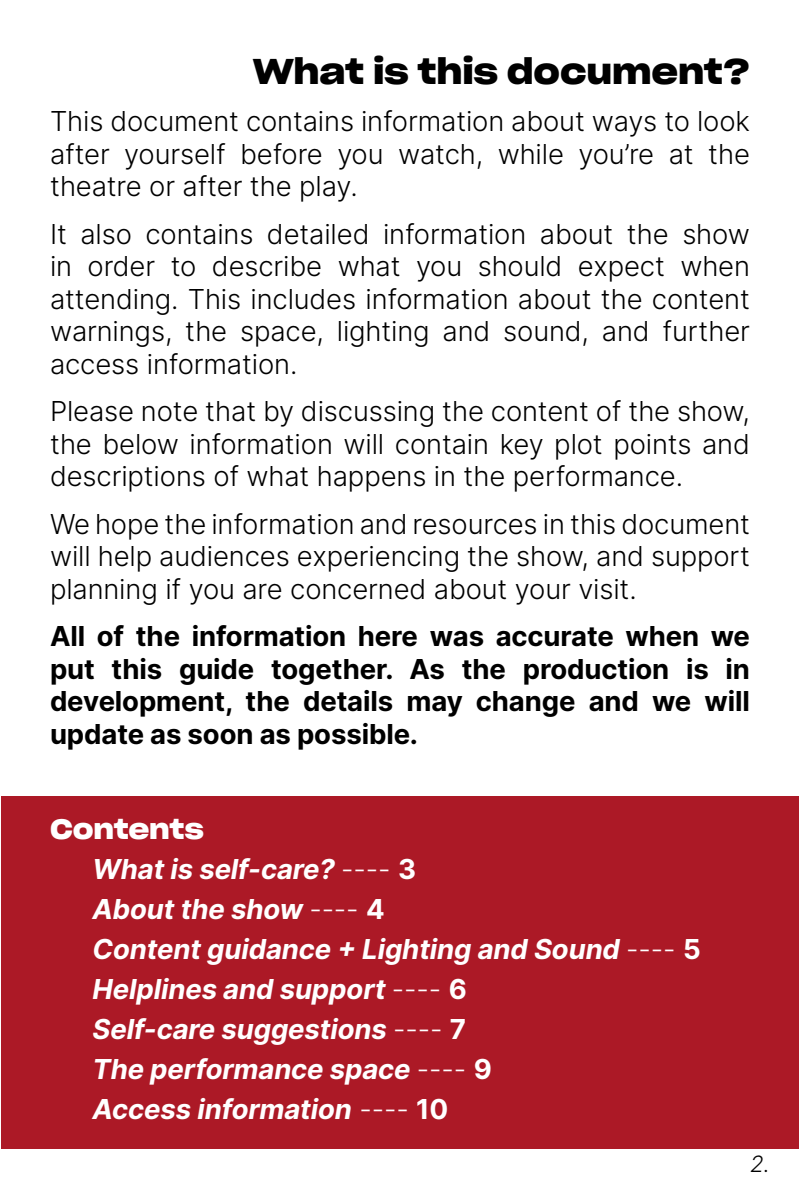
<style>
.page{position:relative;width:800px;height:1200px;background:#fff}
.page>*{position:absolute;margin:0;border:0;box-sizing:border-box;transform-origin:0 0}
.t1{font:35px "Sharp Grotesk Sm Bold 23";letter-spacing:-.005em;color:#000}
.t2{font:300 27.5px/32.5px "Inter";letter-spacing:-.005em;color:#000;text-align:justify}
.t3{font:italic 700 27.5px/40px "Inter";letter-spacing:-.005em;color:#fff}
.t4{font:700 27.5px/32.5px "Inter";letter-spacing:-.005em;color:#000;text-align:justify}
.t5{font:27.5px "Sharp Grotesk Sm Bold 23";letter-spacing:-.005em;color:#fff}
.t6{font:italic 300 22.5px "Inter";color:#000}
.s1{font-weight:300;font-style:normal}
.s2{font-style:normal}
</style>
<div class="page">
<div style="left:1px;top:796px;width:798px;height:353px;background:#ac1926"></div>
<p class="t1" style="left:253px;top:42px;width:498px">What is this document?</p>
<p class="t2" style="left:50px;top:105px;width:702px">This document contains information about ways to look after yourself before you watch, while you’re at the theatre or after the play.</p>
<p class="t2" style="left:50px;top:217px;width:702px">It also contains detailed information about the show in order to describe what you should expect when attending. This includes information about the content warnings, the space, lighting and sound, and further access information.</p>
<p class="t2" style="left:50px;top:395px;width:702px">Please note that by discussing the content of the show, the below information will contain key plot points and descriptions of what happens in the performance.</p>
<p class="t2" style="left:50px;top:507px;width:702px">We hope the information and resources in this document will help audiences experiencing the show, and support planning if you are concerned about your visit.</p>
<p class="t4" style="left:50px;top:619px;width:702px">All of the information here was accurate when we put this guide together. As the production is in development, the details may change and we will update as soon as possible.</p>
<p class="t5" style="left:50px;top:806px;width:155px">Contents</p>
<p class="t3" style="left:92px;top:848px;width:610px">What is self-care? <span class="s1">----</span> <span class="s2">3<br></span>About the show <span class="s1">----</span> <span class="s2">4<br></span>Content guidance + Lighting and Sound <span class="s1">----</span> <span class="s2">5<br></span>Helplines and support <span class="s1">----</span> <span class="s2">6<br></span>Self-care suggestions <span class="s1">----</span> <span class="s2">7<br></span>The performance space <span class="s1">----</span> <span class="s2">9<br></span>Access information <span class="s1">----</span> <span class="s2">10</span></p>
<p class="t6" style="left:750px;top:1148px;width:21px">2.</p>
</div>
